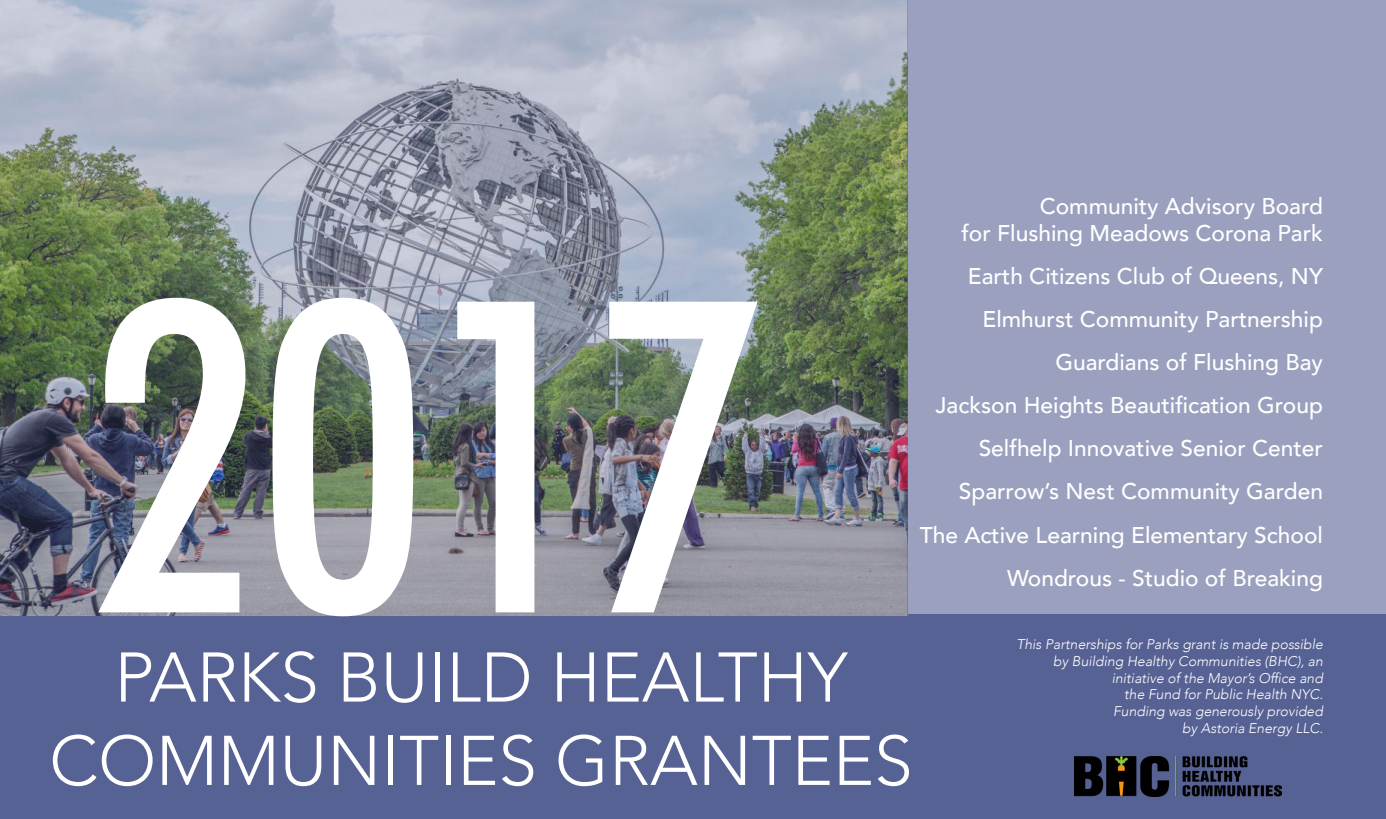
<style>
.page{position:relative;width:1386px;height:819px;background:#fff}
.page>*{position:absolute;margin:0;border:0;box-sizing:border-box;transform-origin:0 0}
.t1{font:500 condensed 435.75px "Futura BT";color:#fff}
.t2{font:300 69.48px/83.3px "Avenir";color:#fff;text-align:center}
.t3{font:500 22.75px/27.3px "Avenir";color:#fff;text-align:right}
.t4{font:italic 300 14px/16.8px "Avenir";color:#fff;text-align:right}
</style>
<div class="page">
<div style="left:0;top:615px;width:1386px;height:204px;background:#576294"></div>
<svg style="left:907px;top:0;width:479px;height:797px;fill:#9aa0be"></svg>
<img style="left:0;top:0;width:907px;height:616px">
<img style="left:1075px;top:756px;width:207px;height:41px">
<p class="t1" style="left:91px;top:193px;width:673px">2017</p>
<p class="t2" style="left:49px;top:636px;width:865px">PARKS BUILD HEALTHY<br>COMMUNITIES GRANTEES</p>
<p class="t3" style="left:961px;top:191px;width:363px">Community Advisory Board<br>for Flushing Meadows Corona Park</p>
<p class="t3" style="left:968px;top:261px;width:357px">Earth Citizens Club of Queens, NY</p>
<p class="t3" style="left:983px;top:304px;width:342px">Elmhurst Community Partnership</p>
<p class="t3" style="left:1055px;top:348px;width:269px">Guardians of Flushing Bay</p>
<p class="t3" style="left:936px;top:391px;width:389px">Jackson Heights Beautification Group</p>
<p class="t3" style="left:979px;top:434px;width:346px">Selfhelp Innovative Senior Center</p>
<p class="t3" style="left:959px;top:477px;width:366px">Sparrow’s Nest Community Garden</p>
<p class="t3" style="left:920px;top:520px;width:405px">The Active Learning Elementary School</p>
<p class="t3" style="left:1007px;top:563px;width:317px">Wondrous - Studio of Breaking</p>
<p class="t4" style="left:1016px;top:636px;width:308px">This Partnerships for Parks grant is made possible by Building Healthy Communities (BHC), an initiative of the Mayor’s Office and</p>
<p class="t4" style="left:1124px;top:686px;width:200px">the Fund for Public Health NYC.</p>
<p class="t4" style="left:1113px;top:703px;width:211px">Funding was generously provided by Astoria Energy LLC.</p>
</div>
